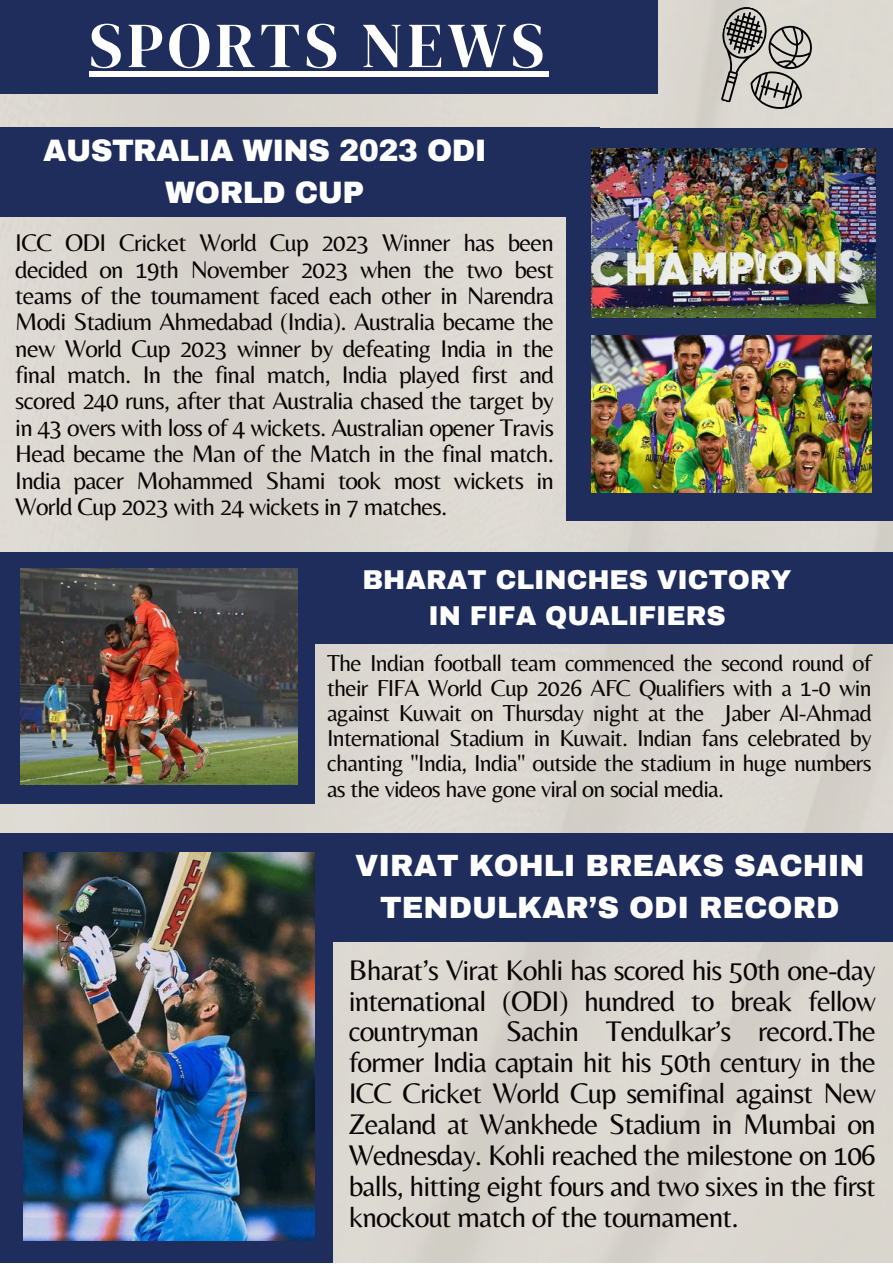
<style>
.page{position:relative;width:893px;height:1264px;background:#fff}
.page>*{position:absolute;margin:0;border:0;box-sizing:border-box;transform-origin:0 0}
.t1{font:64.05px "DM Serif Display";letter-spacing:.07em;color:#fff}
.t2{font:900 30.3px/42.5px "Archivo";letter-spacing:-.02em;color:#fff;text-align:center}
.t3{font:900 30px/41.5px "Archivo";color:#fff;text-align:center}
.t4{font:29.55px/30.9px "Belleza";letter-spacing:-.03em;color:#0a0404;text-align:justify}
.t5{font:900 26.55px/36px "Archivo";color:#fff;text-align:center}
.t6{font:25.05px/26.4px "Belleza";letter-spacing:-.03em;color:#0a0404;text-align:justify}
.t7{font:24px/25px "Belleza";letter-spacing:-.03em;color:#0a0404;text-align:justify}
</style>
<div class="page">
<div style="left:0;top:0;width:892px;height:1262px;background:#dbd7d0"></div>
<div style="left:0;top:127px;width:599px;height:90px;background:#1e2d5c"></div>
<div style="left:0;top:833px;width:333px;height:429px;background:#1e2d5c"></div>
<div style="left:0;top:0;width:657px;height:94px;background:#1e2d5c"></div>
<div style="left:566px;top:128px;width:326px;height:392px;background:#1e2d5c"></div>
<div style="left:327px;top:833px;width:565px;height:109px;background:#1e2d5c"></div>
<div style="left:214px;top:552px;width:678px;height:91px;background:#1e2d5c"></div>
<svg style="left:704px;top:2px;width:112px;height:113px;background:#b5b2ac"></svg>
<img style="left:23px;top:852px;width:291px;height:388px">
<div style="left:0;top:552px;width:315px;height:251px;background:#1e2d5c"></div>
<img style="left:21px;top:568px;width:276px;height:216px">
<img style="left:591px;top:148px;width:284px;height:170px">
<img style="left:591px;top:335px;width:280px;height:158px">
<div style="left:89px;top:71px;width:460px;height:6px;background:#fff"></div>
<h1 class="t1" style="left:89px;top:1px;width:456px">SPORTS NEWS</h1>
<p class="t2" style="left:43px;top:129px;width:445px">AUSTRALIA WINS 2023 ODI<br>WORLD CUP</p>
<p class="t6" style="left:15px;top:229px;width:540px">ICC ODI Cricket World Cup 2023 Winner has been decided on 19th November 2023 when the two best teams of the tournament faced each other in Narendra Modi Stadium Ahmedabad (India). Australia became the new World Cup 2023 winner by defeating India in the final match. In the final match, India played first and scored 240 runs, after that Australia chased the target by in 43 overs with loss of 4 wickets. Australian opener Travis Head became the Man of the Match in the final match.<br>India pacer Mohammed Shami took most wickets in World Cup 2023 with 24 wickets in 7 matches.</p>
<p class="t5" style="left:362px;top:562px;width:430px">BHARAT CLINCHES VICTORY<br>IN FIFA QUALIFIERS</p>
<p class="t7" style="left:327px;top:650px;width:546px">The Indian football team commenced the second round of their FIFA World Cup 2026 AFC Qualifiers with a 1-0 win against Kuwait on Thursday night at the Jaber Al-Ahmad International Stadium in Kuwait. Indian fans celebrated by chanting "India, India" outside the stadium in huge numbers as the videos have gone viral on social media.</p>
<p class="t3" style="left:355px;top:845px;width:510px">VIRAT KOHLI BREAKS SACHIN<br>TENDULKAR’S ODI RECORD</p>
<p class="t4" style="left:349px;top:953px;width:528px">Bharat’s Virat Kohli has scored his 50th one-day international (ODI) hundred to break fellow countryman Sachin Tendulkar’s record.The former India captain hit his 50th century in the ICC Cricket World Cup semifinal against New Zealand at Wankhede Stadium in Mumbai on Wednesday. Kohli reached the milestone on 106 balls, hitting eight fours and two sixes in the first knockout match of the tournament.</p>
</div>
